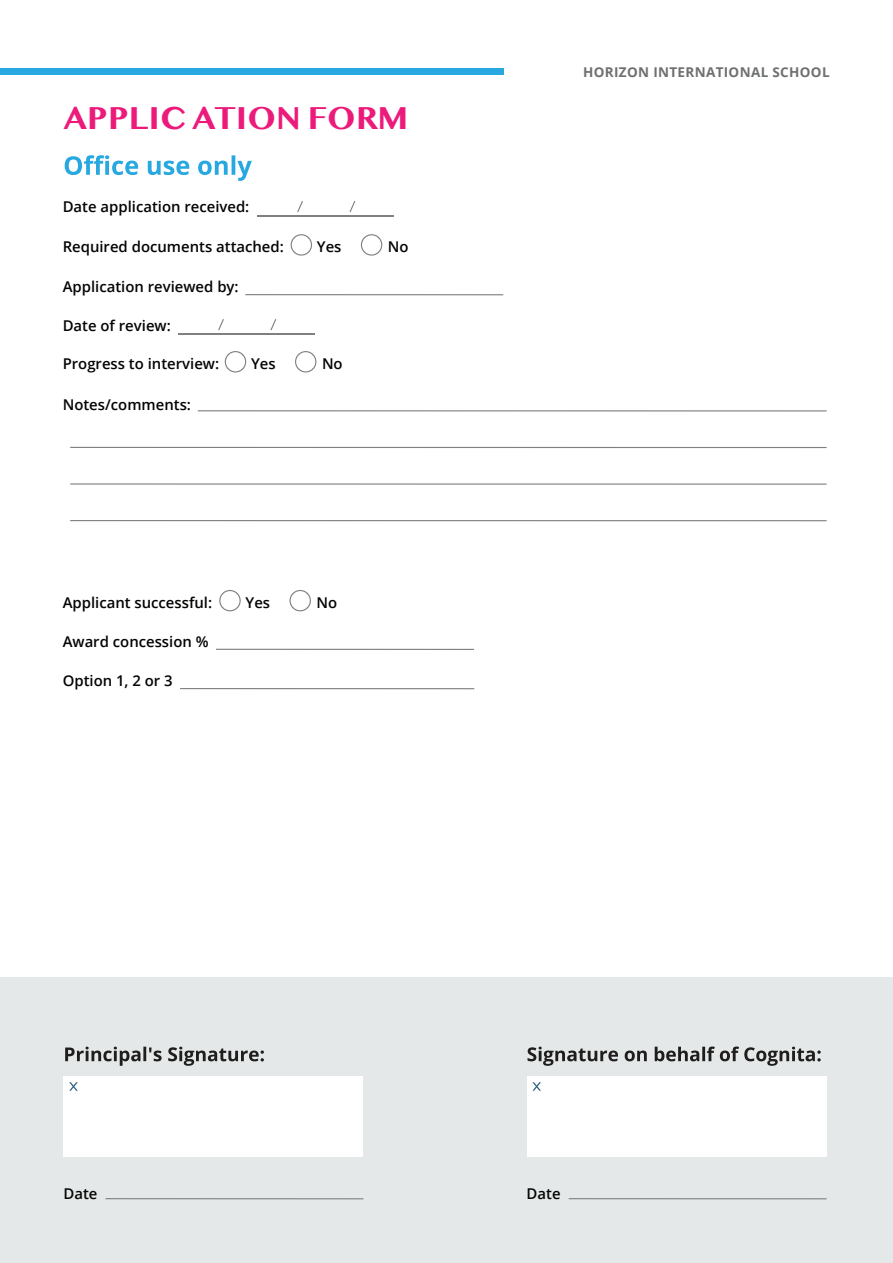
<style>
.page{position:relative;width:893px;height:1263px;background:#fff}
.page>*{position:absolute;margin:0;border:0;box-sizing:border-box;transform-origin:0 0}
.t1{font:700 33px "Lao MN";color:#ec1b7b}
.t2{font:600 14.85px "Open Sans";color:#040503}
.t3{font:700 13.5px "Open Sans";letter-spacing:.025em;color:#6d6f70}
</style>
<div class="page">
<div style="left:0;top:978px;width:893px;height:285px;background:#e5e8e8"></div>
<div style="left:527px;top:1076px;width:300px;height:81px;background:#fff"></div>
<div style="left:63px;top:1076px;width:300px;height:81px;background:#fff"></div>
<svg style="left:65px;top:155px;width:187px;height:26px"></svg>
<hr style="left:257px;top:215px;width:137px;height:1px;background:#808081">
<svg style="left:297px;top:201px;width:6px;height:11px"></svg>
<svg style="left:349px;top:201px;width:6px;height:11px"></svg>
<hr style="left:178px;top:333px;width:137px;height:1px;background:#808081">
<svg style="left:218px;top:319px;width:6px;height:11px"></svg>
<svg style="left:270px;top:319px;width:6px;height:11px"></svg>
<svg style="left:361px;top:234px;width:21px;height:22px"></svg>
<svg style="left:291px;top:234px;width:21px;height:22px"></svg>
<svg style="left:295px;top:351px;width:21px;height:21px"></svg>
<svg style="left:225px;top:351px;width:21px;height:21px"></svg>
<svg style="left:289px;top:590px;width:22px;height:21px"></svg>
<svg style="left:219px;top:590px;width:22px;height:21px"></svg>
<hr style="left:245px;top:294px;width:258px;height:1px;background:#808081">
<hr style="left:216px;top:649px;width:258px;height:1px;background:#808081">
<hr style="left:180px;top:688px;width:294px;height:1px;background:#808081">
<hr style="left:198px;top:410px;width:629px;height:1px;background:#808081">
<hr style="left:70px;top:447px;width:757px;height:1px;background:#808081">
<hr style="left:70px;top:483px;width:757px;height:2px;background:#808081">
<hr style="left:70px;top:520px;width:757px;height:1px;background:#808081">
<hr style="left:569px;top:1198px;width:258px;height:1px;background:#808081">
<svg style="left:532px;top:1082px;width:9px;height:9px"></svg>
<svg style="left:527px;top:1046px;width:294px;height:20px"></svg>
<hr style="left:105px;top:1198px;width:258px;height:1px;background:#808081">
<svg style="left:69px;top:1082px;width:9px;height:9px"></svg>
<svg style="left:65px;top:1047px;width:199px;height:19px"></svg>
<div style="left:0;top:69px;width:503px;height:6px;background:#27a8e0"></div>
<h1 class="t1" style="left:63px;top:99px;width:346px">APPLIC ATION FORM</h1>
<p class="t2" style="left:63px;top:197px;width:188px">Date application received:</p>
<p class="t2" style="left:63px;top:236px;width:223px">Required documents attached:</p>
<p class="t2" style="left:317px;top:236px;width:26px">Yes</p>
<p class="t2" style="left:388px;top:236px;width:22px">No</p>
<p class="t2" style="left:63px;top:276px;width:177px">Application reviewed by:</p>
<p class="t2" style="left:63px;top:316px;width:110px">Date of review:</p>
<p class="t2" style="left:63px;top:354px;width:158px">Progress to interview:</p>
<p class="t2" style="left:251px;top:354px;width:26px">Yes</p>
<p class="t2" style="left:322px;top:354px;width:22px">No</p>
<p class="t2" style="left:63px;top:395px;width:130px">Notes/comments:</p>
<p class="t2" style="left:63px;top:592px;width:151px">Applicant successful:</p>
<p class="t2" style="left:246px;top:592px;width:26px">Yes</p>
<p class="t2" style="left:316px;top:592px;width:22px">No</p>
<p class="t2" style="left:63px;top:631px;width:147px">Award concession %</p>
<p class="t2" style="left:63px;top:670px;width:111px">Option 1, 2 or 3</p>
<p class="t3" style="left:583px;top:62px;width:248px">HORIZON INTERNATIONAL SCHOOL</p>
<p class="t2" style="left:63px;top:1183px;width:35px">Date</p>
<p class="t2" style="left:527px;top:1183px;width:35px">Date</p>
</div>
